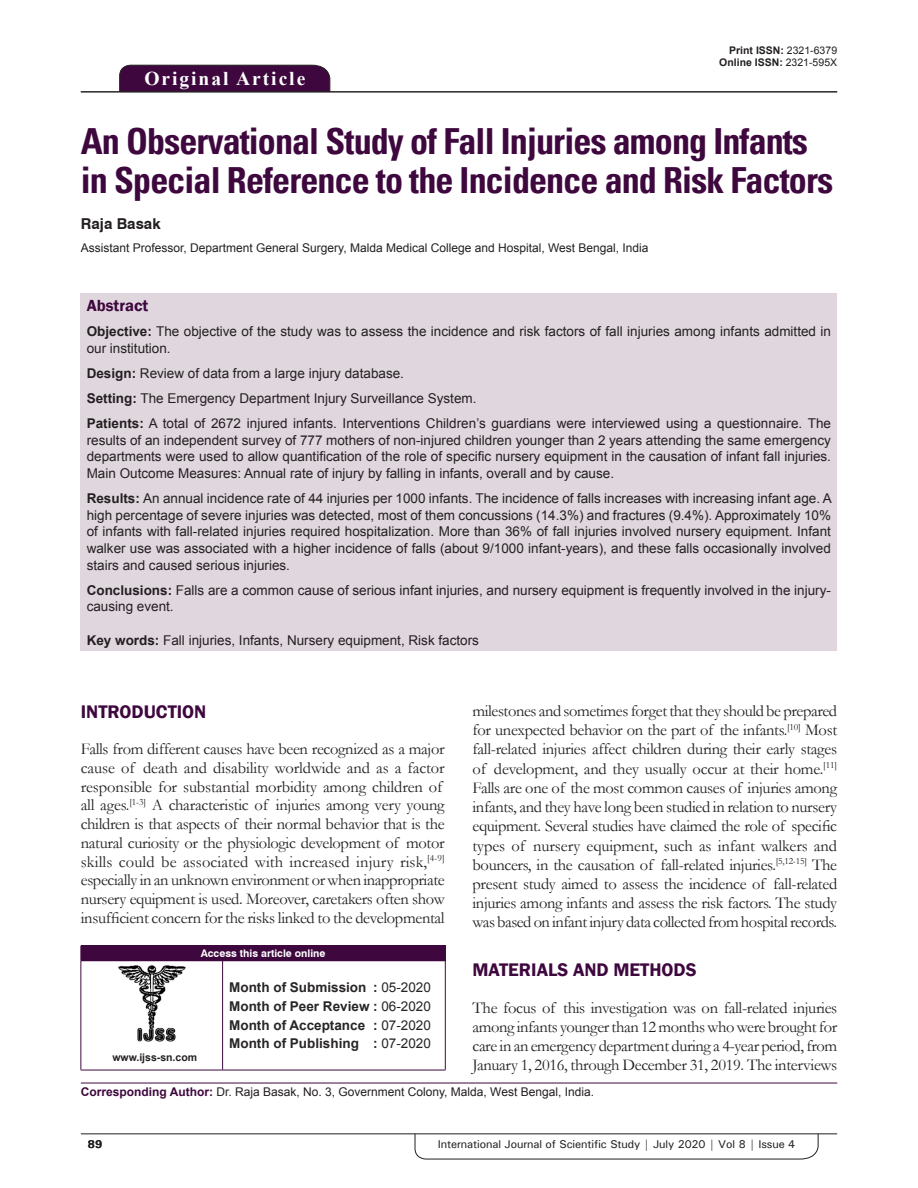
<style>
.page{position:relative;width:918px;height:1188px;background:#fff}
.page>*{position:absolute;margin:0;border:0;box-sizing:border-box;transform-origin:0 0}
.AT{font:700 condensed 36px/39px "Univers";letter-spacing:-.025em;color:#3e083e}
.AH{font:700 19.5px "Times New Roman";letter-spacing:.1em;color:#fff}
.t1{font:600 18.75px "Franklin Gothic";color:#3e083e}
.TX{font:16.5px/19.2px "Garamond";letter-spacing:-.02em;color:#231f20;text-align:justify}
.ABSH{font:600 16.5px "Franklin Gothic";color:#3e083e}
.AU{font:700 15px "Swiss 721 BT";color:#231f20}
.ABS{font:13.5px/16.6px "Arial";color:#231f20}
.HIS{font:700 13.5px/18.8px "Arial";color:#282526;text-align:justify}
.KWD{font:13.5px "Arial";color:#231f20}
.AFF{font:12px "Arial";color:#231f20}
.ADD{font:12px "Arial";color:#231f20}
.t2{font:500 11.25px "Univers";letter-spacing:-.01em;color:#231f20}
.t3{font:700 11.25px "Univers";color:#231f20}
.DOI{font:700 10.5px "Arial";color:#231f20}
.AAO{font:700 10.5px "Swiss 721 BT";color:#fff}
.Web{font:700 10.5px "Arial";color:#231f20}
.s1{font-weight:400}
.s2{font-weight:700}
.s3{font-weight:700;color:#3e083e}
</style>
<div class="page">
<svg style="left:415px;top:1133px;width:404px;height:26px"></svg>
<hr style="left:81px;top:1134px;width:756px;height:1px;background:#231f20">
<div style="left:119px;top:65px;width:211px;height:26px;background:#3e083e"></div>
<hr style="left:81px;top:91px;width:756px;height:1px;background:#231f20">
<div style="left:81px;top:293px;width:756px;height:358px;background:#e0d7de"></div>
<div style="left:81px;top:946px;width:364px;height:15px;background:#3e083e"></div>
<svg style="left:445px;top:946px;width:1px;height:14px"></svg>
<hr style="left:81px;top:961px;width:1px;height:109px;background:#3e083e">
<hr style="left:223px;top:960px;width:223px;height:1px;background:#3e083e">
<hr style="left:222px;top:961px;width:1px;height:109px;background:#3e083e">
<hr style="left:445px;top:961px;width:1px;height:109px;background:#3e083e">
<hr style="left:223px;top:1070px;width:223px;height:1px;background:#3e083e">
<hr style="left:81px;top:1070px;width:142px;height:1px;background:#3e083e">
<img style="left:118px;top:965px;width:68px;height:76px">
<hr style="left:81px;top:1083px;width:756px;height:1px;background:#3e083e">
<p class="AH" style="left:144px;top:64px;width:162px">Original Article</p>
<p class="DOI" style="left:729px;top:43px;width:109px">Print ISSN: <span class="s1">2321-6379</span></p>
<p class="DOI" style="left:719px;top:56px;width:119px">Online ISSN: <span class="s1">2321-595X</span></p>
<p class="AT" style="left:81px;top:122px;width:754px">An Observational Study of Fall Injuries among Infants in Special Reference to the Incidence and Risk Factors</p>
<p class="AU" style="left:81px;top:213px;width:81px">Raja Basak</p>
<p class="AFF" style="left:81px;top:240px;width:569px">Assistant Professor, Department General Surgery, Malda Medical College and Hospital, West Bengal, India</p>
<p class="ABSH" style="left:87px;top:295px;width:63px">Abstract</p>
<p class="ABS" style="left:87px;top:323px;width:746px"><span class="s2">Objective:</span> The objective of the study was to assess the incidence and risk factors of fall injuries among infants admitted in our institution.</p>
<p class="ABS" style="left:87px;top:365px;width:319px"><span class="s2">Design:</span> Review of data from a large injury database.</p>
<p class="ABS" style="left:87px;top:390px;width:391px"><span class="s2">Setting:</span> The Emergency Department Injury Surveillance System.</p>
<p class="ABS" style="left:87px;top:415px;width:746px;text-align:justify"><span class="s2">Patients:</span> A total of 2672 injured infants. Interventions Children’s guardians were interviewed using a questionnaire. The results of an independent survey of 777 mothers of non-injured children younger than 2 years attending the same emergency departments were used to allow quantification of the role of specific nursery equipment in the causation of infant fall injuries.<br>Main Outcome Measures: Annual rate of injury by falling in infants, overall and by cause.</p>
<p class="ABS" style="left:87px;top:490px;width:747px;text-align:justify"><span class="s2">Results:</span> An annual incidence rate of 44 injuries per 1000 infants. The incidence of falls increases with increasing infant age. A high percentage of severe injuries was detected, most of them concussions (14.3%) and fractures (9.4%). Approximately 10% of infants with fall-related injuries required hospitalization. More than 36% of fall injuries involved nursery equipment. Infant walker use was associated with a higher incidence of falls (about 9/1000 infant-years), and these falls occasionally involved stairs and caused serious injuries.</p>
<p class="ABS" style="left:87px;top:582px;width:746px"><span class="s2">Conclusions:</span> Falls are a common cause of serious infant injuries, and nursery equipment is frequently involved in the injury&shy;causing event.</p>
<p class="KWD" style="left:87px;top:631px;width:394px"><span class="s2">Key words:</span> Fall injuries, Infants, Nursery equipment, Risk factors</p>
<p class="TX" style="left:473px;top:701px;width:366px">milestones and sometimes forget that they should be prepared for unexpected behavior on the part of the infants.<sup>[10]</sup> Most fall-related injuries affect children during their early stages of development, and they usually occur at their home.<sup>[11] </sup>Falls are one of the most common causes of injuries among infants, and they have long been studied in relation to nursery equipment. Several studies have claimed the role of specific types of nursery equipment, such as infant walkers and bouncers, in the causation of fall-related injuries.<sup>[5,12-15]</sup> The present study aimed to assess the incidence of fall-related injuries among infants and assess the risk factors. The study was based on infant injury data collected from hospital records.</p>
<h1 class="t1" style="left:473px;top:958px;width:226px">MATERIALS AND METHODS</h1>
<p class="TX" style="left:473px;top:997px;width:366px">The focus of this investigation was on fall-related injuries among infants younger than 12 months who were brought for care in an emergency department during a 4-year period, from January 1, 2016, through December 31, 2019. The interviews</p>
<h1 class="t1" style="left:81px;top:700px;width:127px">INTRODUCTION</h1>
<p class="TX" style="left:81px;top:739px;width:365px;line-height:18.8px;text-align:left">Falls from different causes have been recognized as a major cause of death and disability worldwide and as a factor responsible for substantial morbidity among children of all ages.<sup>[1-3]</sup> A characteristic of injuries among very young children is that aspects of their normal behavior that is the natural curiosity or the physiologic development of motor skills could be associated with increased injury risk,<sup>[4-9] </sup>especially in an unknown environment or when inappropriate nursery equipment is used. Moreover, caretakers often show insufficient concern for the risks linked to the developmental</p>
<p class="AAO" style="left:201px;top:946px;width:126px">Access this article online</p>
<p class="HIS" style="left:229px;top:978px;width:203px">Month of Submission : <span class="s1">05-2020<br></span>Month of Peer Review : <span class="s1">06-2020<br></span>Month of Acceptance : <span class="s1">07-2020<br></span>Month of Publishing : <span class="s1">07-2020</span></p>
<p class="ADD" style="left:81px;top:1084px;width:515px"><span class="s3">Corresponding Author:</span> Dr. Raja Basak, No. 3, Government Colony, Malda, West Bengal, India.</p>
<p class="Web" style="left:112px;top:1051px;width:86px">www.ijss-sn.com</p>
<p class="t3" style="left:88px;top:1137px;width:16px">89</p>
<p class="t2" style="left:438px;top:1137px;width:359px">International Journal of Scientific Study | July 2020 | Vol 8 | Issue 4</p>
</div>
